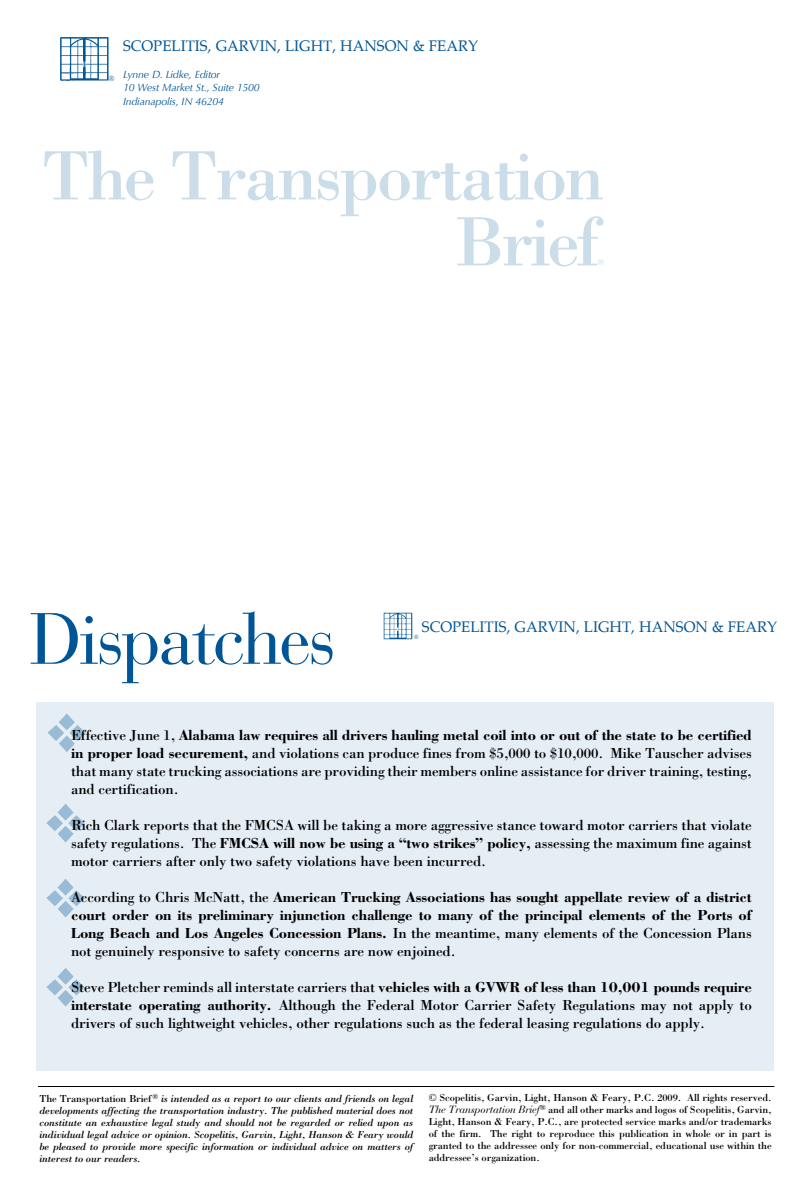
<style>
.page{position:relative;width:810px;height:1188px;background:#fff}
.page>*{position:absolute;margin:0;border:0;box-sizing:border-box;transform-origin:0 0}
.t1{font:72px/66px "Bodoni";letter-spacing:-.04em;color:#ccddea;text-align:right}
.t2{font:72px "Bauer Bodoni";letter-spacing:-.04em;color:#005596}
.t3{font:15px/18px "Bodoni";letter-spacing:-.01em;color:#000;text-align:justify}
.t4{font:700 15px/18px "Bodoni";letter-spacing:-.01em;color:#000;text-align:justify}
.t5{font:15px "Palatino";color:#005596}
.mouse_type{font:italic 10.5px/12px "Bodoni";letter-spacing:-.015em;color:#000;text-align:justify}
.mouse_type-2{font:10.5px/12px "Bodoni";letter-spacing:-.01em;color:#000;text-align:justify}
.t6{font:italic 10.5px "Optima";letter-spacing:-.015em;color:#005596}
.t7{font:9px "Bodoni";color:#ccddea}
.t8{font:7.5px "Optima";color:#005596}
.t9{font:6px "Optima";color:#005596}
.s1{font-weight:700}
.s2{font-weight:400}
.s3{font-style:normal}
.s4{font-family:"Bauer Bodoni";font-style:italic}
</style>
<div class="page">
<div style="left:37px;top:702px;width:737px;height:369px;background:#e6eef5"></div>
<img style="left:60px;top:37px;width:49px;height:44px">
<img style="left:383px;top:613px;width:30px;height:26px">
<hr style="left:38px;top:1086px;width:736px;height:1px;background:#000">
<p class="t8" style="left:109px;top:74px;width:7px">®</p>
<p class="t5" style="left:123px;top:33px;width:317px">SCOPELITIS, GARVIN, LIGHT, HANSON &amp; FEAR</p>
<p class="t5" style="left:468px;top:33px;width:12px">Y</p>
<p class="t6" style="left:123px;top:68px;width:99px">Lynne D. Lidke, Editor</p>
<p class="t6" style="left:123px;top:82px;width:138px">10 West Market St., Suite 1500</p>
<p class="t6" style="left:123px;top:95px;width:102px">Indianapolis, IN 46204</p>
<p class="t1" style="left:42px;top:142px;width:564px">The Transportation<br>Brief</p>
<p class="t7" style="left:598px;top:257px;width:8px">®</p>
<p class="t2" style="left:30px;top:596px;width:308px">Dispatches</p>
<p class="t5" style="left:422px;top:614px;width:317px">SCOPELITIS, GARVIN, LIGHT, HANSON &amp; FEARY</p>
<p class="t9" style="left:414px;top:634px;width:6px">®</p>
<p class="t3" style="left:71px;top:726px;width:682px">Effective June 1, <span class="s1">Alabama law requires all drivers hauling metal coil into or out of the state to be certified in proper load securement,</span> and violations can produce fines from $5,000 to $10,000. Mike Tauscher advises that many state trucking associations are providing their members online assistance for driver training, testing, and certification.</p>
<p class="t3" style="left:71px;top:816px;width:682px">Rich Clark reports that the FMCSA will be taking a more aggressive stance toward motor carriers that violate safety regulations. The <span class="s1">FMCSA will now be using a “two strikes” policy,</span> assessing the maximum fine against motor carriers after only two safety violations have been incurred.</p>
<p class="t4" style="left:71px;top:888px;width:682px"><span class="s2">According to Chris McNatt, the</span> American Trucking Associations has sought appellate review of a district court order on its preliminary injunction challenge to many of the principal elements of the Ports of Long Beach and Los Angeles Concession Plans. <span class="s2">In the meantime, many elements of the Concession Plans not genuinely responsive to safety concerns are now enjoined.</span></p>
<p class="t3" style="left:71px;top:978px;width:682px">Steve Pletcher reminds all interstate carriers that <span class="s1">vehicles with a GVWR of less than 10,001 pounds require interstate operating authority.</span> Although the Federal Motor Carrier Safety Regulations may not apply to drivers of such lightweight vehicles, other regulations such as the federal leasing regulations do apply.</p>
<p class="mouse_type" style="left:40px;top:1093px;width:375px"><span class="s3">The Transportation Brief</span><sup>®</sup> is intended as a report to our clients and friends on legal developments affecting the transportation industry. The published material does not constitute an exhaustive legal study and should not be regarded or relied upon as individual legal advice or opinion. Scopelitis, Garvin, Light, Hanson &amp; Feary would be pleased to provide more specific information or individual advice on matters of interest to our readers.</p>
<p class="mouse_type-2" style="left:429px;top:1091px;width:345px">© Scopelitis, Garvin, Light, Hanson &amp; Feary, P.C. 2009. All rights reserved.<br><span class="s4">The Transportation Brief</span><sup>®</sup> and all other marks and logos of Scopelitis, Garvin, Light, Hanson &amp; Feary, P.C., are protected service marks and/or trademarks of the firm. The right to reproduce this publication in whole or in part is granted to the addressee only for non-commercial, educational use within the addressee’s organization.</p>
</div>
